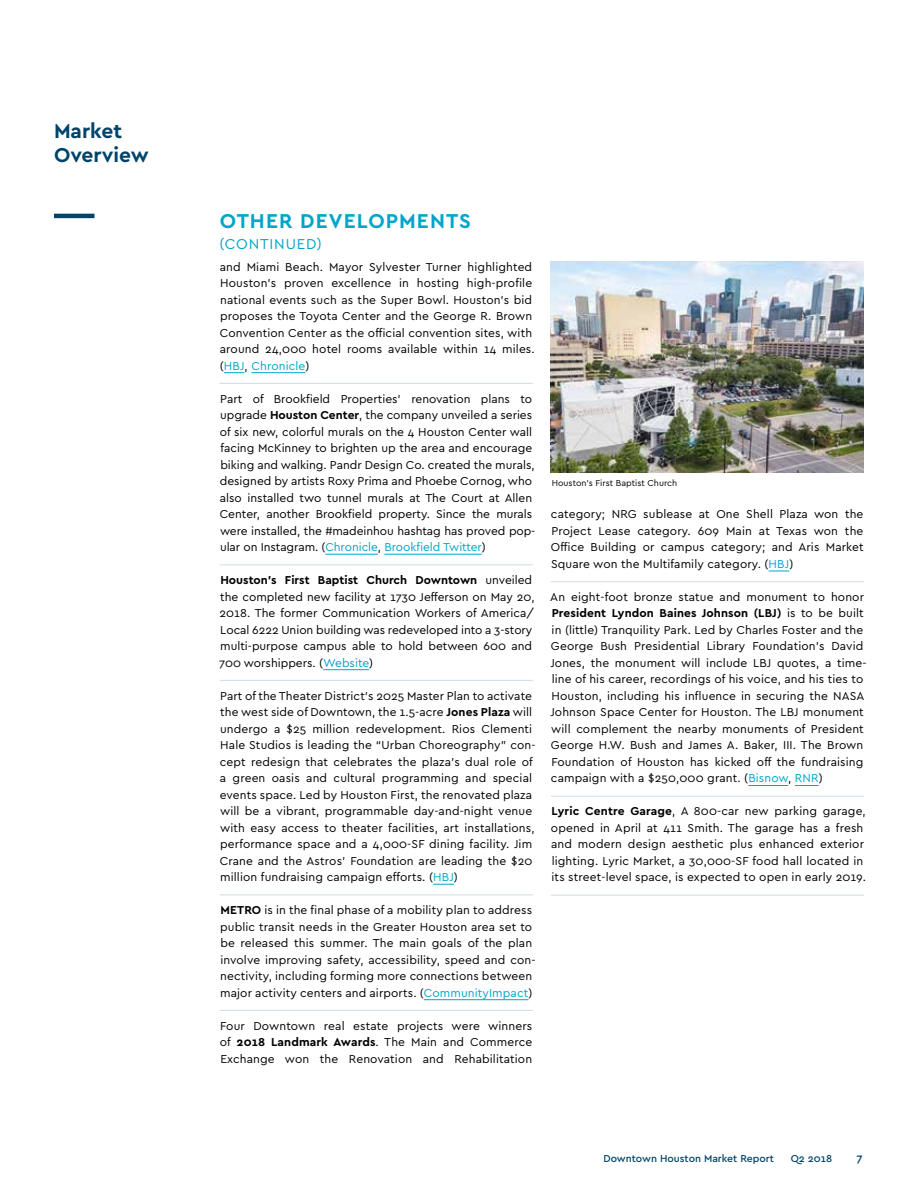
<style>
.page{position:relative;width:918px;height:1188px;background:#fff}
.page>*{position:absolute;margin:0;border:0;box-sizing:border-box;transform-origin:0 0}
.t1{font:700 21px "Cera";color:#00a5ca}
.t2{font:700 21px/24px "Cera";color:#00446a}
.t3{font:15px "Cera";letter-spacing:.055em;color:#00a5ca}
.t4{font:12px/16.5px "Cera";letter-spacing:.01em;color:#000}
.t5{font:500 12px "Cera";color:#00446a}
.t6{font:500 10.5px "Cera";color:#00446a}
.t7{font:9px "Cera";color:#000}
.s1{color:#00a5ca}
.s2{font-weight:700}
</style>
<div class="page">
<hr style="left:54px;top:214px;width:40px;height:4px;background:#00446a">
<hr style="left:220px;top:383px;width:313px;height:1px;background:#cfdce8">
<svg style="left:224px;top:372px;width:21px;height:1px"></svg>
<hr style="left:251px;top:372px;width:54px;height:1px;background:#00a5ca">
<hr style="left:220px;top:565px;width:313px;height:1px;background:#cfdce8">
<hr style="left:325px;top:554px;width:53px;height:1px;background:#00a5ca">
<hr style="left:384px;top:554px;width:98px;height:1px;background:#00a5ca">
<hr style="left:220px;top:680px;width:313px;height:1px;background:#cfdce8">
<hr style="left:323px;top:669px;width:46px;height:1px;background:#00a5ca">
<hr style="left:220px;top:895px;width:313px;height:1px;background:#cfdce8">
<svg style="left:433px;top:884px;width:21px;height:1px"></svg>
<hr style="left:220px;top:1010px;width:313px;height:1px;background:#cfdce8">
<hr style="left:424px;top:999px;width:104px;height:1px;background:#00a5ca">
<hr style="left:551px;top:581px;width:313px;height:1px;background:#cfdce8">
<svg style="left:769px;top:571px;width:20px;height:1px"></svg>
<hr style="left:551px;top:796px;width:313px;height:1px;background:#cfdce8">
<hr style="left:748px;top:785px;width:40px;height:1px;background:#00a5ca">
<svg style="left:795px;top:785px;width:24px;height:1px"></svg>
<hr style="left:551px;top:895px;width:313px;height:1px;background:#cfdce8">
<img style="left:551px;top:261px;width:313px;height:212px">
<h1 class="t2" style="left:54px;top:118px;width:96px">Market<br>Overview</h1>
<h1 class="t1" style="left:220px;top:207px;width:16px">other</h1>
<h1 class="t1" style="left:300px;top:207px;width:59px">development</h1>
<h1 class="t1" style="left:459px;top:207px;width:13px">s</h1>
<p class="t3" style="left:220px;top:234px;width:104px">(continued)</p>
<p class="t4" style="left:220px;top:258px;width:317px">and Miami Beach. Mayor Sylvester Turner highlighted Houston’s proven excellence in hosting high-profile national events such as the Super Bowl. Houston’s bid proposes the Toyota Center and the George R. Brown Convention Center as the official convention sites, with around 24,000 hotel rooms available within 14 miles. (<span class="s1">HBJ</span>, <span class="s1">Chronicle</span>)</p>
<p class="t4" style="left:220px;top:390px;width:317px">Part of Brookfield Properties’ renovation plans to upgrade <span class="s2">Houston Center</span>, the company unveiled a series of six new, colorful murals on the 4 Houston Center wall facing McKinney to brighten up the area and encourage biking and walking. Pandr Design Co. created the murals, designed by artists Roxy Prima and Phoebe Cornog, who also installed two tunnel murals at The Court at Allen Center, another Brookfield property. Since the murals were installed, the #madeinhou hashtag has proved pop&shy;ular on I nstagram. (<span class="s1">Chronicle</span>, <span class="s1">Brookfield Twitter</span>)</p>
<p class="t4" style="left:219px;top:571px;width:317px"><span class="s2">Houston’s First Baptist Church Downtown</span> unveiled the completed new facility at 1730 Jefferson on May 20, 2018. The former Communication Workers of America/ Local 6222 U nion building was redeveloped into a 3-story multi-purpose campus able to hold between 600 and 700 worshippers. (<span class="s1">Website</span>)</p>
<p class="t4" style="left:220px;top:687px;width:317px">Part of the Theater District’s 2025 Master Plan to activate the west side of Downtown, the 1.5-acre <span class="s2">Jones Plaza</span> will undergo a $25 million redevelopment. Rios Clementi Hale Studios is leading the “U rban Choreography” con&shy;cept redesign that celebrates the plaza’s dual role of a green oasis and cultural programming and special events space. Led by Houston First, the renovated plaza will be a vibrant, programmable day-and-night venue with easy access to theater facilities, art installations, performance space and a 4,000-SF dining facility. Jim Crane and the Astros’ Foundation are leading the $20 million fundraising campaign efforts. (<span class="s1">HBJ</span>)</p>
<p class="t4" style="left:220px;top:901px;width:317px"><span class="s2">METRO</span> is in the final phase of a mobility plan to address public transit needs in the Greater Houston area set to be released this summer. The main goals of the plan involve improving safety, accessibility, speed and con&shy;nectivity, including forming more connections between major activity centers and airports. (<span class="s1">CommunityI mpact</span>)</p>
<p class="t4" style="left:220px;top:1017px;width:314px;text-align:justify">Four Downtown real estate projects were winners of <span class="s2">2018 Landmark Awards</span>. The Main and Commerce Exchange won the Renovation and Rehabilitation</p>
<p class="t7" style="left:552px;top:477px;width:127px">Houston’s First Baptist Church</p>
<p class="t4" style="left:551px;top:506px;width:314px;text-align:justify">category; N RG sublease at One Shell Plaza won the Project Lease category. 609 Main at Texas won the Office Building or campus category; and Aris Market Square won the Multifamily category. (<span class="s1">HBJ</span>)</p>
<p class="t4" style="left:550px;top:588px;width:318px">An eight-foot bronze statue and monument to honor <span class="s2">President Lyndon Baines Johnson (LBJ)</span> is to be built in (little) Tranquility Park. Led by Charles Foster and the George Bush Presidential Library Foundation’s David Jones, the monument will include LBJ quotes, a time&shy;line of his career, recordings of his voice, and his ties to Houston, including his influence in securing the NASA Johnson Space Center for Houston. The LBJ monument will complement the nearby monuments of President George H.W. Bush and James A. Baker, III . The Brown Foundation of Houston has kicked off the fundraising campaign with a $250,000 grant. (<span class="s1">Bisnow</span>, <span class="s1">RN R</span>)</p>
<p class="t4" style="left:551px;top:803px;width:317px"><span class="s2">Lyric Centre Garage</span>, A 800-car new parking garage, opened in April at 411 Smith. The garage has a fresh and modern design aesthetic plus enhanced exterior lighting. Lyric Market, a 30,000-SF food hall located in its street-level space, is expected to open in early 2019.</p>
<p class="t6" style="left:603px;top:1151px;width:172px">Downtown Houston Market Report</p>
<p class="t6" style="left:791px;top:1151px;width:43px">Q2 2018</p>
<p class="t5" style="left:857px;top:1150px;width:8px">7</p>
</div>
